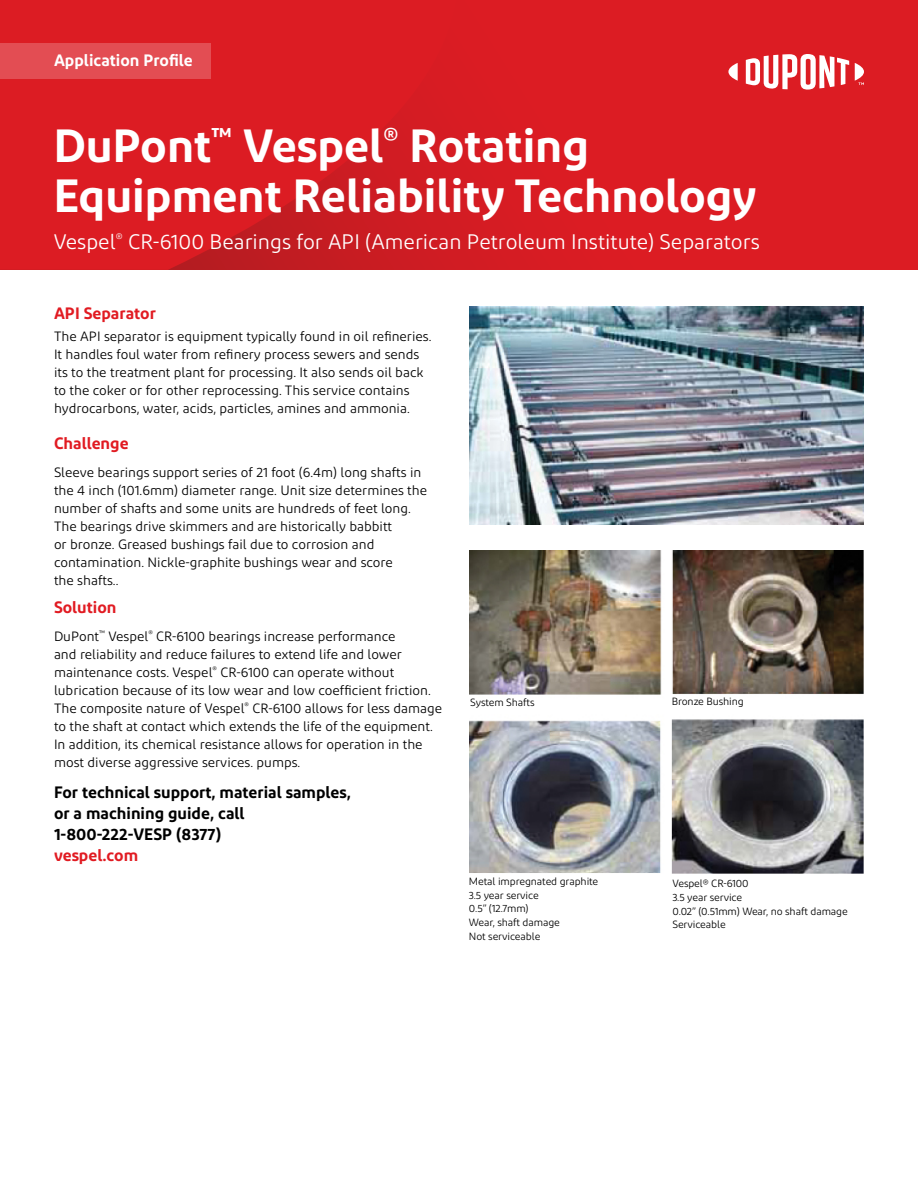
<style>
.page{position:relative;width:918px;height:1188px;background:#fff}
.page>*{position:absolute;margin:0;border:0;box-sizing:border-box;transform-origin:0 0}
.Main_headline{font:600 46.5px/49.5px "Diodrum";color:#fff}
.Main_subheadline{font:21px "Diodrum";color:#fff}
.Body_text_9_12{font:600 16.5px/21px "Diodrum";color:#000}
.Body_text_9_12-2{font:600 16.5px "Diodrum";color:#e11b22}
.t1{font:600 16.5px "Diodrum";color:#fff}
.Body_headline{font:600 16.5px "Diodrum";color:#e11b22}
.Body_text_9_12-3{font:13.5px/18px "Diodrum";color:#000}
.Chart_legend{font:10.5px "Diodrum";letter-spacing:-.01em;color:#000}
.s1{color:#e11b22}
</style>
<div class="page">
<div style="left:0;top:0;width:918px;height:270px;background:#dc1c23"></div>
<svg style="left:0;top:78px;width:459px;height:192px"></svg>
<svg style="left:728px;top:63px;width:10px;height:18px"></svg>
<svg style="left:746px;top:54px;width:103px;height:36px"></svg>
<svg style="left:855px;top:63px;width:9px;height:22px"></svg>
<div style="left:0;top:43px;width:211px;height:35px;background:#e34d53"></div>
<img style="left:470px;top:306px;width:394px;height:218px">
<img style="left:470px;top:551px;width:394px;height:322px">
<p class="t1" style="left:54px;top:50px;width:140px">Application Profile</p>
<p class="Main_headline" style="left:54px;top:120px;width:704px">DuPont<sup>™</sup> Vespel<sup>®</sup> Rotating<br>Equipment Reliability Technology</p>
<p class="Main_subheadline" style="left:54px;top:229px;width:708px">Vespel<sup>®</sup> CR-6100 Bearings for API (American Petroleum Institute) Separators</p>
<p class="Body_text_9_12-2" style="left:54px;top:303px;width:103px">API Separator</p>
<p class="Body_text_9_12-3" style="left:54px;top:327px;width:379px">The API separator is equipment typically found in oil refineries.<br>It handles foul water from refinery process sewers and sends its to the treatment plant for processing. It also sends oil back to the coker or for other reprocessing. This service contains hydrocarbons, water, acids, particles, amines and ammonia.</p>
<p class="Body_headline" style="left:54px;top:432px;width:76px">Challenge</p>
<p class="Body_text_9_12-3" style="left:54px;top:463px;width:375px">Sleeve bearings support series of 21 foot (6.4m) long shafts in the 4 inch (101.6mm) diameter range. Unit size determines the number of shafts and some units are hundreds of feet long.<br>The bearings drive skimmers and are historically babbitt<br>or bronze. Greased bushings fail due to corrosion and contamination. Nickle-graphite bushings wear and score<br>the shafts..</p>
<p class="Body_text_9_12-2" style="left:54px;top:596px;width:64px">Solution</p>
<p class="Body_text_9_12-3" style="left:54px;top:627px;width:390px">DuPont<sup>™</sup> Vespel<sup>®</sup> CR-6100 bearings increase performance<br>and reliability and reduce failures to extend life and lower maintenance costs. Vespel<sup>®</sup> CR-6100 can operate without lubrication because of its low wear and low coefficient friction.<br>The composite nature of Vespel<sup>®</sup> CR-6100 allows for less damage to the shaft at contact which extends the life of the equipment.<br>In addition, its chemical resistance allows for operation in the most diverse aggressive services. pumps.</p>
<p class="Body_text_9_12" style="left:54px;top:781px;width:298px">For technical support, material samples, or a machining guide, call<br>1-800-222-VESP (8377)<br><span class="s1">vespel.com</span></p>
<p class="Chart_legend" style="left:470px;top:696px;width:66px">System Shafts</p>
<p class="Chart_legend" style="left:672px;top:695px;width:73px">Bronze Bushing</p>
<p class="Chart_legend" style="left:469px;top:875px;width:131px">Metal impregnated graphite</p>
<p class="Chart_legend" style="left:469px;top:889px;width:71px">3.5 year service</p>
<p class="Chart_legend" style="left:469px;top:902px;width:61px">0.5” (12.7mm)</p>
<p class="Chart_legend" style="left:469px;top:916px;width:93px">Wear, shaft damage</p>
<p class="Chart_legend" style="left:469px;top:930px;width:73px">Not serviceable</p>
<p class="Chart_legend" style="left:672px;top:877px;width:78px">Vespel® CR-6100</p>
<p class="Chart_legend" style="left:672px;top:891px;width:71px">3.5 year service</p>
<p class="Chart_legend" style="left:672px;top:904px;width:177px">0.02” (0.51mm) Wear, no shaft damage</p>
<p class="Chart_legend" style="left:672px;top:918px;width:55px">Serviceable</p>
</div>
